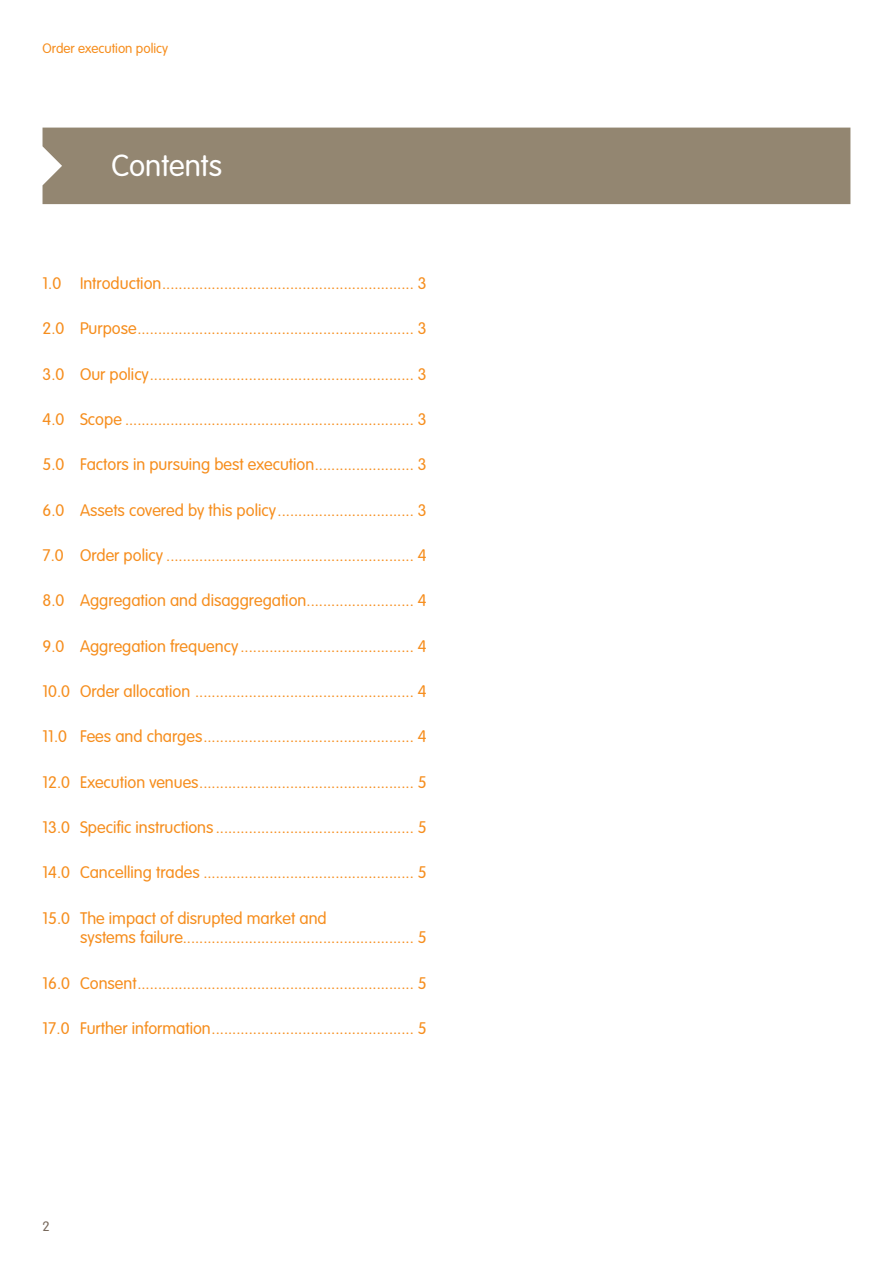
<style>
.page{position:relative;width:893px;height:1263px;background:#fff}
.page>*{position:absolute;margin:0;border:0;box-sizing:border-box;transform-origin:0 0}
.Section_title{font:300 30px "VAG Rounded Std";color:#fff}
.Section_sub_header_s{font:300 16.5px/19.8px "VAG Rounded Std";color:#f68e1e}
.Small_title_of_guide{font:300 13.5px "VAG Rounded Std";color:#f68e1e}
.t1{font:300 13.5px "VAG Rounded Std";color:#78695c}
</style>
<div class="page">
<div style="left:43px;top:128px;width:807px;height:76px;background:#938671"></div>
<p class="Small_title_of_guide" style="left:43px;top:40px;width:127px">Order execution policy</p>
<p class="Section_title" style="left:111px;top:148px;width:112px">Contents</p>
<p class="Section_sub_header_s" style="left:43px;top:274px;width:386px">1.0 Introduction............................................................. 3</p>
<p class="Section_sub_header_s" style="left:43px;top:319px;width:386px">2.0 Purpose................................................................... 3</p>
<p class="Section_sub_header_s" style="left:43px;top:365px;width:386px">3.0 Our policy................................................................ 3</p>
<p class="Section_sub_header_s" style="left:43px;top:410px;width:385px">4.0 Scope ...................................................................... 3</p>
<p class="Section_sub_header_s" style="left:43px;top:455px;width:385px">5.0 Factors in pursuing best execution........................ 3</p>
<p class="Section_sub_header_s" style="left:43px;top:501px;width:386px">6.0 Assets covered by this policy................................. 3</p>
<p class="Section_sub_header_s" style="left:43px;top:546px;width:386px">7.0 Order policy ............................................................ 4</p>
<p class="Section_sub_header_s" style="left:43px;top:591px;width:385px">8.0 Aggregation and disaggregation.......................... 4</p>
<p class="Section_sub_header_s" style="left:43px;top:636px;width:385px">9.0 Aggregation frequency .......................................... 4</p>
<p class="Section_sub_header_s" style="left:43px;top:682px;width:386px">10.0 Order allocation ..................................................... 4</p>
<p class="Section_sub_header_s" style="left:43px;top:727px;width:386px">11.0 Fees and charges................................................... 4</p>
<p class="Section_sub_header_s" style="left:43px;top:772px;width:385px">12.0 Execution venues.................................................... 5</p>
<p class="Section_sub_header_s" style="left:43px;top:818px;width:385px">13.0 Specific instructions ................................................ 5</p>
<p class="Section_sub_header_s" style="left:43px;top:863px;width:386px">14.0 Cancelling trades ................................................... 5</p>
<p class="Section_sub_header_s" style="left:80px;top:908px;width:348px;text-indent:-38px">15.0 The impact of disrupted market and<br>systems failure........................................................ 5</p>
<p class="Section_sub_header_s" style="left:43px;top:973px;width:385px">16.0 Consent................................................................... 5</p>
<p class="Section_sub_header_s" style="left:43px;top:1019px;width:385px">17.0 Further information................................................. 5</p>
<p class="t1" style="left:43px;top:1218px;width:9px">2</p>
</div>
